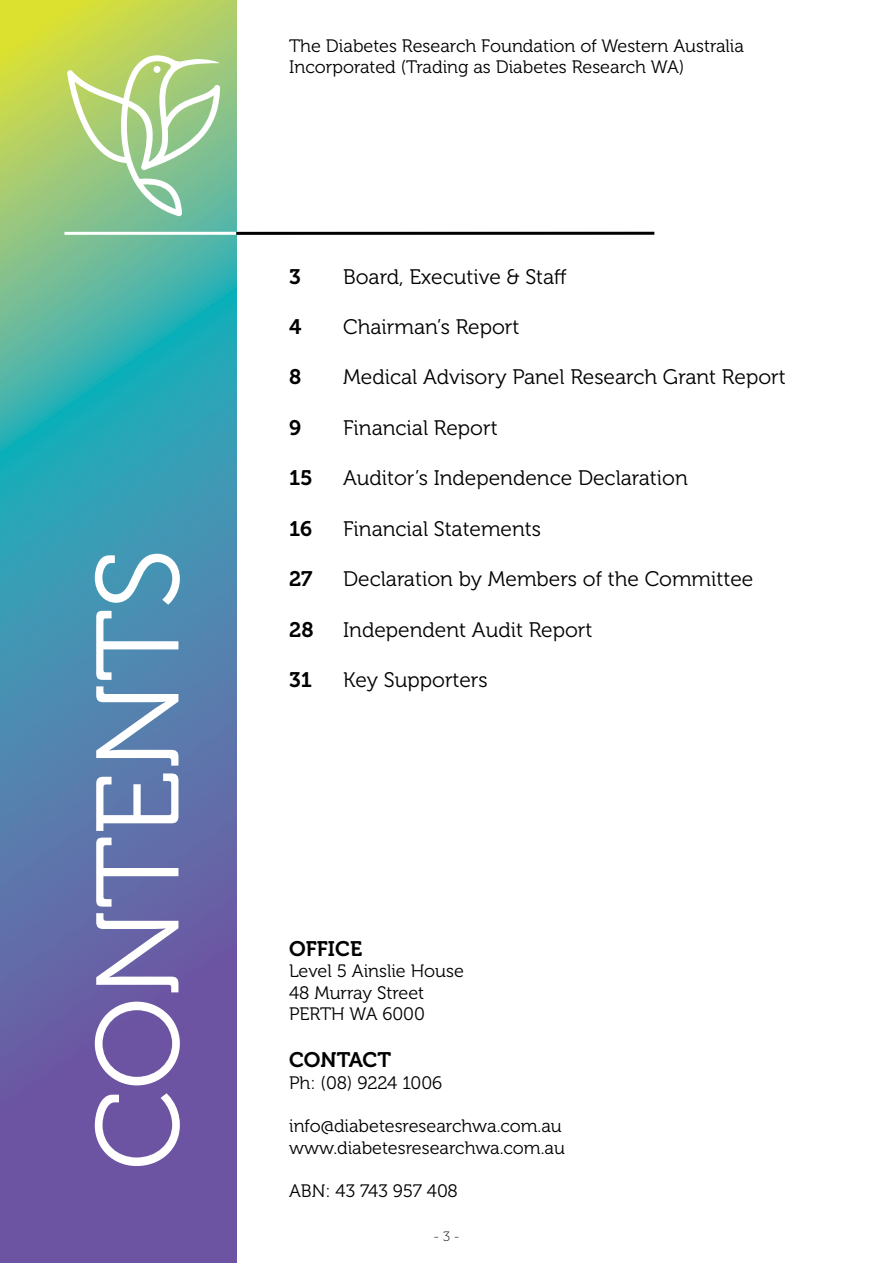
<style>
.page{position:relative;width:893px;height:1263px;background:#fff}
.page>*{position:absolute;margin:0;border:0;box-sizing:border-box;transform-origin:0 0}
.t1{font:117px "Museo 300";color:#fff}
.t2{font:21px "Museo 300";color:#000}
.t3{font:21px "Museo 700";color:#000}
.t4{font:18px/21.6px "Museo 300";color:#000}
.t5{font:13.5px "Museo 100";color:#000}
</style>
<div class="page">
<svg style="left:0;top:0;width:236px;height:1263px;background:#5e89a3"></svg>
<svg style="left:67px;top:55px;width:153px;height:161px"></svg>
<hr style="left:64px;top:232px;width:232px;height:3px;background:#fff">
<hr style="left:236px;top:232px;width:418px;height:3px;background:#000">
<h1 class="t1" style="left:75px;top:1170px;width:623px;rotate:-90deg">CONTENTS</h1>
<p class="t4" style="left:289px;top:35px;width:456px">The Diabetes Research Foundation of Western Australia<br>Incorporated (Trading as Diabetes Research WA)</p>
<p class="t3" style="left:289px;top:265px;width:13px">3</p>
<p class="t2" style="left:343px;top:265px;width:225px">Board, Executive &amp; Staff</p>
<p class="t3" style="left:289px;top:315px;width:14px">4</p>
<p class="t2" style="left:343px;top:315px;width:178px">Chairman’s Report</p>
<p class="t3" style="left:289px;top:365px;width:14px">8</p>
<p class="t2" style="left:343px;top:366px;width:444px">Medical Advisory Panel Research Grant Report</p>
<p class="t3" style="left:289px;top:416px;width:14px">9</p>
<p class="t2" style="left:343px;top:416px;width:156px">Financial Report</p>
<p class="t3" style="left:289px;top:466px;width:25px">15</p>
<p class="t2" style="left:343px;top:467px;width:346px">Auditor’s Independence Declaration</p>
<p class="t3" style="left:289px;top:517px;width:24px">16</p>
<p class="t2" style="left:343px;top:517px;width:200px">Financial Statements</p>
<p class="t3" style="left:289px;top:567px;width:25px">27</p>
<p class="t2" style="left:343px;top:567px;width:412px">Declaration by Members of the Committee</p>
<p class="t3" style="left:289px;top:617px;width:26px">28</p>
<p class="t2" style="left:343px;top:618px;width:251px">Independent Audit Report</p>
<p class="t3" style="left:289px;top:668px;width:24px">31</p>
<p class="t2" style="left:343px;top:668px;width:146px">Key Supporters</p>
<p class="t3" style="left:289px;top:936px;width:74px">OFFICE</p>
<p class="t4" style="left:289px;top:960px;width:176px">Level 5 Ainslie House<br>48 Murray Street<br>PERTH WA 6000</p>
<p class="t3" style="left:289px;top:1048px;width:104px">CONTACT</p>
<p class="t4" style="left:289px;top:1072px;width:155px">Ph: (08) 9224 1006</p>
<p class="t4" style="left:289px;top:1115px;width:277px">info@diabetesresearchwa.com.au www.diabetesresearchwa.com.au</p>
<p class="t4" style="left:289px;top:1180px;width:170px">ABN: 43 743 957 408</p>
<p class="t5" style="left:433px;top:1229px;width:28px">- 3 -</p>
</div>
